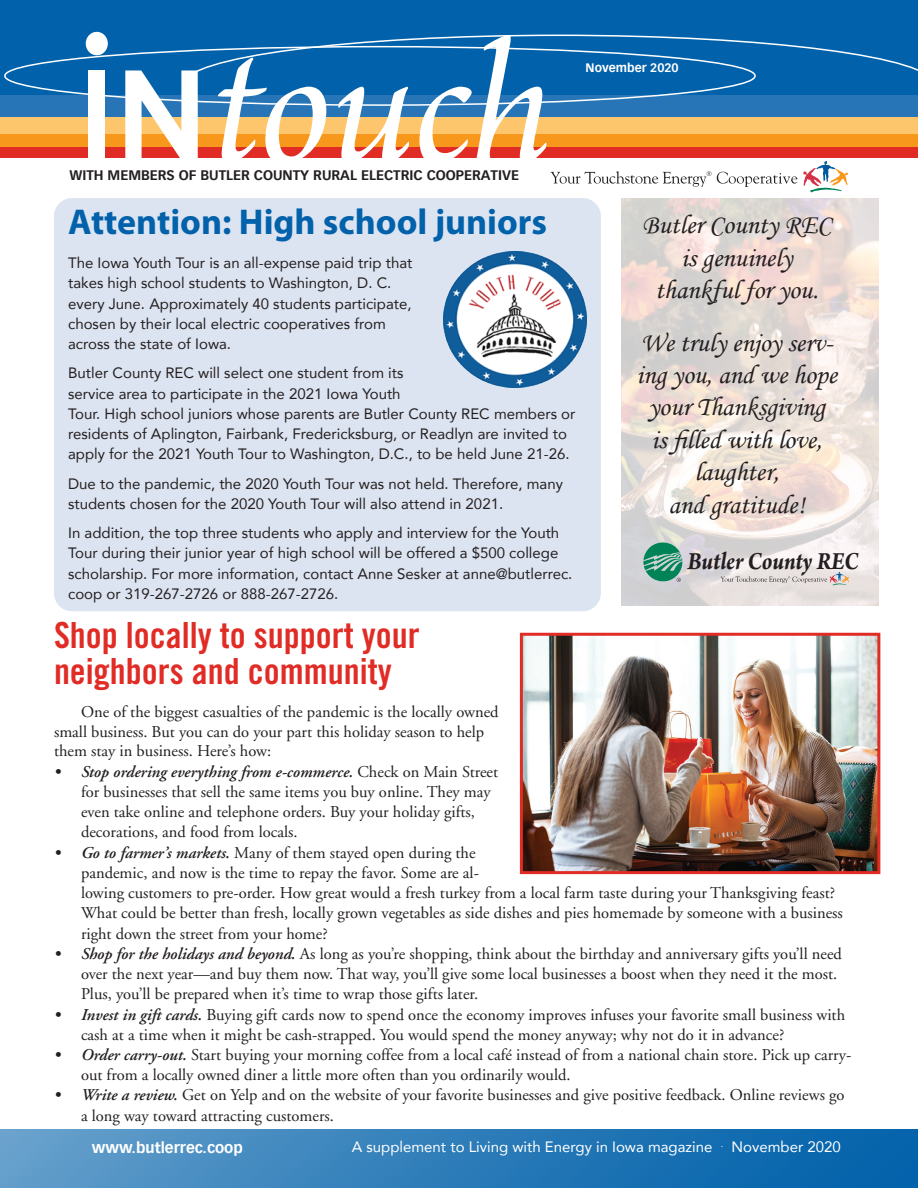
<style>
.page{position:relative;width:918px;height:1188px;background:#fff}
.page>*{position:absolute;margin:0;border:0;box-sizing:border-box;transform-origin:0 0}
.t1{font:36px/36px "Trade Gothic LT Std Bd Cn 20";color:#e12c26}
.t2{font:700 36px "Myriad Pro";color:#0161aa}
.t3{font:27px/32.4px "Monotype Corsiva";color:#231f20;text-align:center}
.t4{font:italic 700 26.1px "Arno Pro";letter-spacing:-.005em;color:#231f20;scale:.89 1}
.t5{font:16.5px/20.2px "Adobe Garamond";color:#231f20}
.t6{font:15px/20.2px "Avenir LT Com";color:#231f20}
.t7{font:15px "Avenir LT Com";color:#fff}
.t8{font:700 15px "Vectora Com";color:#fff}
.t9{font:700 13.5px "Vectora Com";color:#231f20}
.t10{font:700 12px "Vectora Com";color:#fff}
.s1{font-weight:600;font-style:italic}
</style>
<div class="page">
<div style="left:0;top:0;width:918px;height:158px;background:#0161aa"></div>
<svg style="left:183px;top:35px;width:735px;height:60px"></svg>
<div style="left:0;top:133px;width:918px;height:16px;background:#f7981d"></div>
<div style="left:0;top:95px;width:918px;height:32px;background:#2774b6"></div>
<div style="left:0;top:147px;width:918px;height:11px;background:#e12c26"></div>
<div style="left:0;top:117px;width:918px;height:17px;background:#fec66c"></div>
<div style="left:0;top:1130px;width:918px;height:58px;background:linear-gradient(to right,#639ecb,#005ea9)"></div>
<div style="left:88px;top:70px;width:17px;height:90px;background:#fff"></div>
<svg style="left:125px;top:70px;width:73px;height:88px"></svg>
<svg style="left:218px;top:57px;width:108px;height:101px"></svg>
<svg style="left:338px;top:87px;width:71px;height:71px"></svg>
<svg style="left:419px;top:35px;width:127px;height:123px"></svg>
<div style="left:86px;top:32px;width:22px;height:23px;background:#fff;border-radius:50%"></div>
<div style="left:4px;top:46px;width:752px;height:60px;border:2px solid #fff;border-radius:50%"></div>
<svg style="left:803px;top:161px;width:45px;height:31px"></svg>
<svg style="left:551px;top:171px;width:160px;height:16px"></svg>
<svg style="left:717px;top:172px;width:80px;height:15px"></svg>
<div style="left:54px;top:198px;width:547px;height:413px;background:#dde4f1;border-radius:18px"></div>
<img style="left:444px;top:252px;width:143px;height:135px">
<img style="left:524px;top:637px;width:352px;height:233px">
<div style="left:520px;top:633px;width:360px;height:241px;border:3px solid #e12c26"></div>
<img style="left:622px;top:198px;width:257px;height:408px">
<svg style="left:643px;top:542px;width:39px;height:40px;background:#55a48b"></svg>
<svg style="left:721px;top:572px;width:128px;height:14px;background:#d8d0ce"></svg>
<p class="t10" style="left:586px;top:60px;width:95px">November 2020</p>
<p class="t9" style="left:69px;top:167px;width:451px">WITH MEMBERS OF BUTLER COUNTY RURAL ELECTRIC COOPERATIVE</p>
<h1 class="t2" style="left:68px;top:199px;width:481px">Attention: High school juniors</h1>
<p class="t6" style="left:68px;top:253px;width:346px">The Iowa Youth Tour is an all-expense paid trip that takes high school students to Washington, D. C. every June. Approximately 40 students participate, chosen by their local electric cooperatives from across the state of Iowa.</p>
<p class="t6" style="left:68px;top:363px;width:509px">Butler County REC will select one student from its<br>service area to participate in the 2021 Iowa Youth<br>Tour. High school juniors whose parents are Butler County REC members or residents of Aplington, Fairbank, Fredericksburg, or Readlyn are invited to apply for the 2021 Youth Tour to Washington, D.C., to be held June 21-26.</p>
<p class="t6" style="left:68px;top:473px;width:496px">Due to the pandemic, the 2020 Youth Tour was not held. Therefore, many students chosen for the 2020 Youth Tour will also attend in 2021.</p>
<p class="t6" style="left:68px;top:523px;width:506px">In addition, the top three students who apply and interview for the Youth Tour during their junior year of high school will be offered a $500 college scholarship. For more information, contact Anne Sesker at anne@butlerrec. coop or 319-267-2726 or 888-267-2726.</p>
<h1 class="t1" style="left:54px;top:617px;width:367px">Shop locally to support your neighbors and community</h1>
<p class="t5" style="left:54px;top:703px;width:446px;line-height:19.5px;text-indent:27px">One of the biggest casualties of the pandemic is the locally owned small business. But you can do your part this holiday season to help them stay in business. Here’s how:</p>
<p class="t5" style="left:81px;top:762px;width:419px;text-indent:-27px"><span class="s1">• Stop ordering everything from e-commerce.</span> Check on Main Street for businesses that sell the same items you buy online. They may even take online and telephone orders. Buy your holiday gifts, decorations, and food from locals.</p>
<p class="t5" style="left:81px;top:843px;width:763px;text-indent:-27px"><span class="s1">• Go to farmer’s markets.</span> Many of them stayed open during the<br>pandemic, and now is the time to repay the favor. Some are al-<br>lowing customers to pre-order. How great would a fresh turkey from a local farm taste during your Thanksgiving feast?<br>What could be better than fresh, locally grown vegetables as side dishes and pies homemade by someone with a business right down the street from your home?</p>
<p class="t5" style="left:81px;top:944px;width:763px;text-indent:-27px"><span class="s1">• Shop for the holidays and beyond.</span> As long as you’re shopping, think about the birthday and anniversary gifts you’ll need over the next year—and buy them now. That way, you’ll give some local businesses a boost when they need it the most.<br>Plus, you’ll be prepared when it’s time to wrap those gifts later.</p>
<p class="t5" style="left:81px;top:1005px;width:766px;text-indent:-27px"><span class="s1">• Invest in gift cards.</span> Buying gift cards now to spend once the economy improves infuses your favorite small business with cash at a time when it might be cash-strapped. You would spend the money anyway; why not do it in advance?</p>
<p class="t5" style="left:81px;top:1045px;width:772px;text-indent:-27px"><span class="s1">• Order carry-out.</span> Start buying your morning coffee from a local café instead of from a national chain store. Pick up carry&shy;out from a locally owned diner a little more often than you ordinarily would.</p>
<p class="t5" style="left:81px;top:1086px;width:765px;text-indent:-27px"><span class="s1">• Write a review.</span> Get on Yelp and on the website of your favorite businesses and give positive feedback. Online reviews go a long way toward attracting customers.</p>
<h2 class="t3" style="left:642px;top:209px;width:191px">Butler County REC is genuinely thankful for you.</h2>
<h2 class="t3" style="left:637px;top:326px;width:202px">We truly enjoy serv&shy;ing you, and we hope your Thanksgiving<br>is filled with love, laughter,<br>and gratitude!</h2>
<h3 class="t4" style="left:688px;top:546px;width:194px">Butler County REC</h3>
<p class="t8" style="left:92px;top:1138px;width:152px">www.butlerrec.coop</p>
<p class="t7" style="left:732px;top:1138px;width:111px">November 2020</p>
<p class="t7" style="left:352px;top:1138px;width:373px">A supplement to Living with Energy in Iowa magazine <sup>.</sup></p>
</div>
